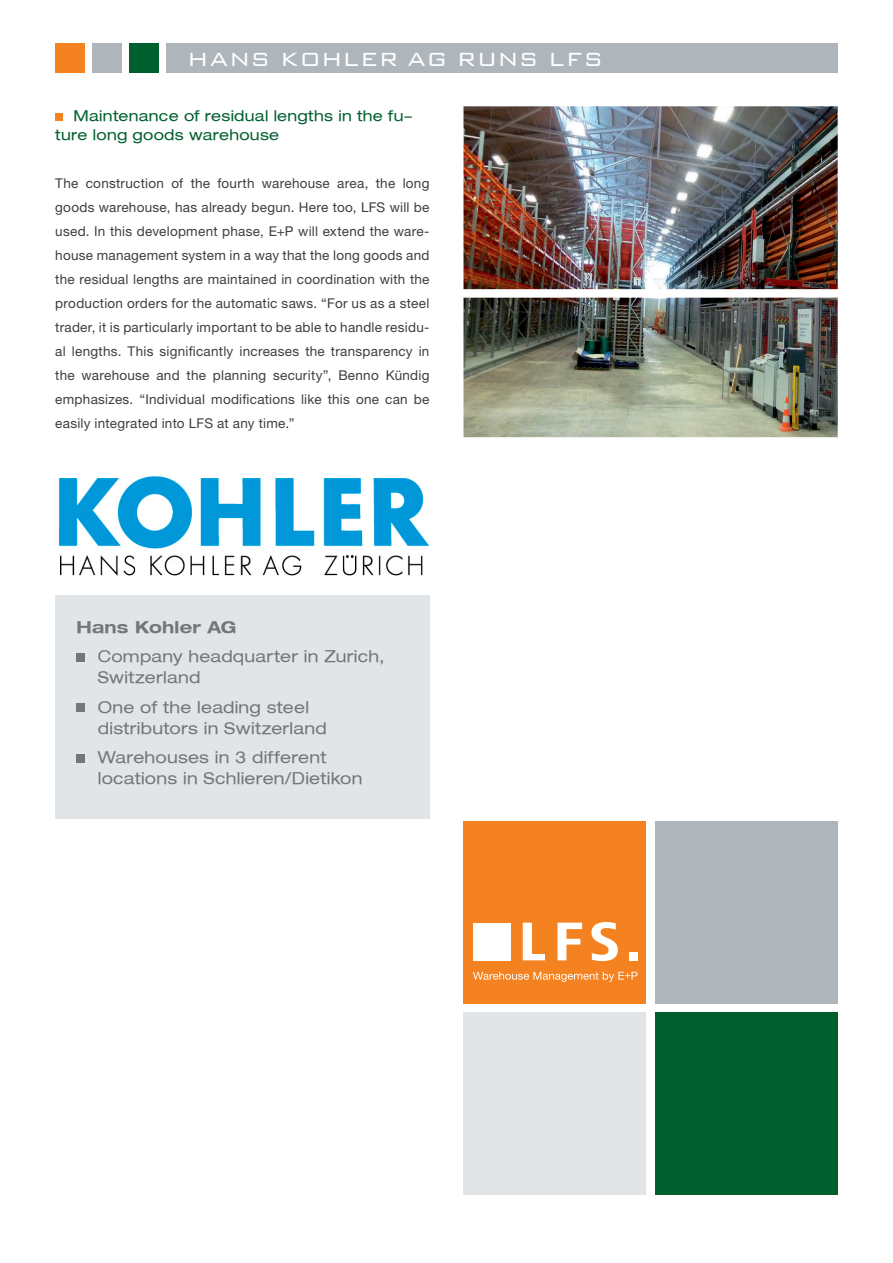
<style>
.page{position:relative;width:893px;height:1263px;background:#fff}
.page>*{position:absolute;margin:0;border:0;box-sizing:border-box;transform-origin:0 0}
.t1{font:300 25.5px "Bank Gothic BT";letter-spacing:.02em;color:#fff}
.t2{font:expanded 16.5px/21px "Helvetica Neue";letter-spacing:.015em;color:#757679}
.t3{font:700 expanded 16.5px "Helvetica Neue";letter-spacing:.015em;color:#757679}
.t4{font:expanded 15px/19.5px "Helvetica Neue";letter-spacing:.02em;color:#005f2e}
.t5{font:13.5px/24px "Helvetica Neue";letter-spacing:.015em;color:#3e3e3f;text-align:justify}
</style>
<div class="page">
<div style="left:55px;top:43px;width:30px;height:30px;background:#f58220"></div>
<div style="left:92px;top:43px;width:30px;height:30px;background:#aeb5bb"></div>
<div style="left:129px;top:43px;width:30px;height:30px;background:#005f2e"></div>
<div style="left:166px;top:43px;width:672px;height:30px;background:#aeb5bb"></div>
<div style="left:55px;top:113px;width:8px;height:8px;background:#f58220"></div>
<div style="left:55px;top:595px;width:374px;height:224px;background:#e1e5e7"></div>
<div style="left:77px;top:653px;width:8px;height:8px;background:#757679"></div>
<div style="left:77px;top:703px;width:8px;height:9px;background:#757679"></div>
<div style="left:77px;top:754px;width:8px;height:8px;background:#757679"></div>
<img style="left:463px;top:106px;width:375px;height:331px">
<img style="left:60px;top:476px;width:368px;height:99px">
<div style="left:463px;top:821px;width:183px;height:182px;background:#f58220"></div>
<div style="left:655px;top:821px;width:183px;height:182px;background:#aeb5bb"></div>
<div style="left:463px;top:1012px;width:183px;height:183px;background:#e1e5e7"></div>
<div style="left:655px;top:1012px;width:183px;height:183px;background:#005f2e"></div>
<div style="left:473px;top:923px;width:38px;height:37px;background:#fff"></div>
<svg style="left:523px;top:923px;width:22px;height:37px"></svg>
<svg style="left:557px;top:923px;width:25px;height:37px"></svg>
<svg style="left:591px;top:922px;width:27px;height:39px"></svg>
<div style="left:629px;top:952px;width:8px;height:8px;background:#fff"></div>
<svg style="left:473px;top:972px;width:164px;height:10px"></svg>
<h1 class="t1" style="left:187px;top:46px;width:411px">hans kohler AG runs LFS</h1>
<p class="t4" style="left:55px;top:105px;width:359px;text-indent:18px">Maintenance of residual lengths in the fu&shy;ture long goods warehouse</p>
<p class="t5" style="left:55px;top:171px;width:376px">The construction of the fourth warehouse area, the long goods warehouse, has already begun. Here too, LFS will be used. In this development phase, E+P will extend the ware&shy;house management system in a way that the long goods and the residual lengths are maintained in coordination with the production orders for the automatic saws. “For us as a steel trader, it is particularly important to be able to handle residu&shy;al lengths. This significantly increases the transparency in the warehouse and the planning security”, Benno Kündig emphasizes. “Individual modifications like this one can be easily integrated into LFS at any time.”</p>
<p class="t3" style="left:77px;top:616px;width:161px">Hans Kohler AG</p>
<p class="t2" style="left:98px;top:645px;width:288px">Company headquarter in Zurich,<br>Switzerland</p>
<p class="t2" style="left:98px;top:696px;width:231px">One of the leading steel distributors in Switzerland</p>
<p class="t2" style="left:98px;top:746px;width:266px">Warehouses in 3 different locations in Schlieren/Dietikon</p>
</div>
